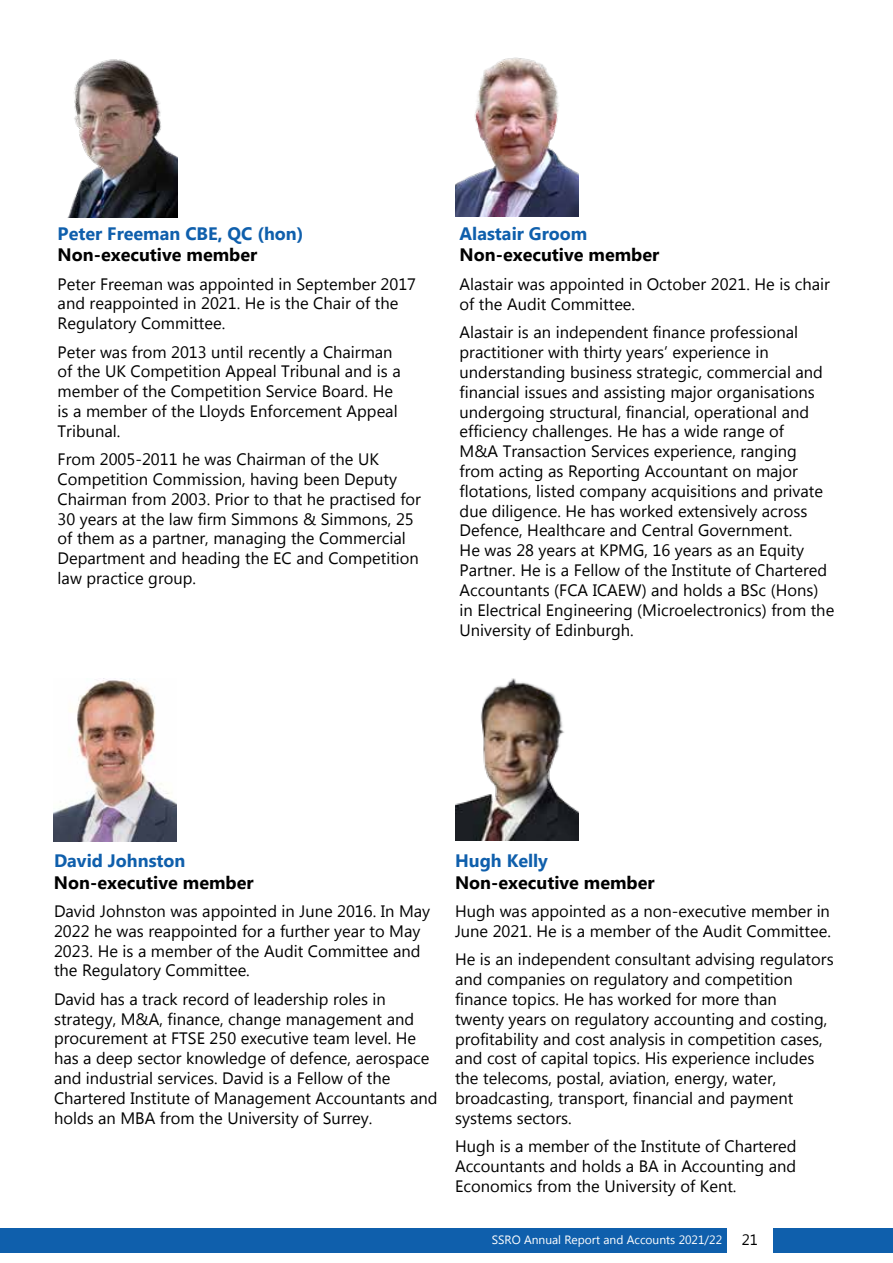
<style>
.page{position:relative;width:893px;height:1263px;background:#fff}
.page>*{position:absolute;margin:0;border:0;box-sizing:border-box;transform-origin:0 0}
.Body_no_number{font:700 18px/21.6px "Myanmar Text";color:#000}
.Body_no_number-2{font:700 18px/21.6px "Myanmar Text";color:#0f5fac}
.Body_no_number-3{font:16.5px/19.8px "Myanmar Text";color:#000}
.t1{font:15px "Myanmar Text";color:#000}
.t2{font:12px "Myanmar Text";color:#fff}
.s1{color:#000}
.s2{color:#0f5fac}
</style>
<div class="page">
<div style="left:0;top:1228px;width:726px;height:24px;background:#0f5fac"></div>
<div style="left:773px;top:1228px;width:120px;height:24px;background:#0f5fac"></div>
<img style="left:455px;top:679px;width:123px;height:162px">
<img style="left:53px;top:678px;width:124px;height:164px">
<img style="left:455px;top:57px;width:124px;height:160px">
<img style="left:67px;top:59px;width:111px;height:159px">
<p class="Body_no_number-2" style="left:58px;top:223px;width:247px">Peter Freeman CBE, QC (hon)<br><span class="s1">Non-executive member</span></p>
<p class="Body_no_number-3" style="left:58px;top:274px;width:360px">Peter Freeman was appointed in September 2017 and reappointed in 2021. He is the Chair of the<br>Regulatory Committee.</p>
<p class="Body_no_number-3" style="left:58px;top:342px;width:345px">Peter was from 2013 until recently a Chairman of the UK Competition Appeal Tribunal and is a member of the Competition Service Board. He is a member of the Lloyds Enforcement Appeal Tribunal.</p>
<p class="Body_no_number-3" style="left:58px;top:449px;width:365px">From 2005-2011 he was Chairman of the UK Competition Commission, having been Deputy Chairman from 2003. Prior to that he practised for 30 years at the law firm Simmons &amp; Simmons, 25 of them as a partner, managing the Commercial Department and heading the EC and Competition law practice group.</p>
<p class="Body_no_number" style="left:460px;top:223px;width:201px"><span class="s2">Alastair Groom<br></span>Non-executive member</p>
<p class="Body_no_number-3" style="left:460px;top:274px;width:372px">Alastair was appointed in October 2021. He is chair of the Audit Committee.</p>
<p class="Body_no_number-3" style="left:460px;top:323px;width:376px">Alastair is an independent finance professional practitioner with thirty years’ experience in understanding business strategic, commercial and financial issues and assisting major organisations undergoing structural, financial, operational and efficiency challenges. He has a wide range of<br>M&amp;A Transaction Services experience, ranging from acting as Reporting Accountant on major flotations, listed company acquisitions and private due diligence. He has worked extensively across Defence, Healthcare and Central Government.<br>He was 28 years at KPMG, 16 years as an Equity Partner. He is a Fellow of the Institute of Chartered Accountants (FCA ICAEW) and holds a BSc (Hons) in Electrical Engineering (Microelectronics) from the University of Edinburgh.</p>
<p class="Body_no_number" style="left:54px;top:850px;width:201px"><span class="s2">David Johnston<br></span>Non-executive member</p>
<p class="Body_no_number-3" style="left:54px;top:901px;width:378px">David Johnston was appointed in June 2016. In May 2022 he was reappointed for a further year to May 2023. He is a member of the Audit Committee and the Regulatory Committee.</p>
<p class="Body_no_number-3" style="left:54px;top:989px;width:385px">David has a track record of leadership roles in strategy, M&amp;A, finance, change management and procurement at FTSE 250 executive team level. He has a deep sector knowledge of defence, aerospace and industrial services. David is a Fellow of the Chartered Institute of Management Accountants and holds an MBA from the University of Surrey.</p>
<p class="Body_no_number" style="left:455px;top:850px;width:201px"><span class="s2">Hugh Kelly<br></span>Non-executive member</p>
<p class="Body_no_number-3" style="left:455px;top:902px;width:377px">Hugh was appointed as a non-executive member in<br>June 2021. He is a member of the Audit Committee.</p>
<p class="Body_no_number-3" style="left:455px;top:950px;width:380px">He is an independent consultant advising regulators and companies on regulatory and competition finance topics. He has worked for more than<br>twenty years on regulatory accounting and costing, profitability and cost analysis in competition cases, and cost of capital topics. His experience includes the telecoms, postal, aviation, energy, water, broadcasting, transport, financial and payment systems sectors.</p>
<p class="Body_no_number-3" style="left:455px;top:1136px;width:343px;text-align:justify">Hugh is a member of the Institute of Chartered Accountants and holds a BA in Accounting and Economics from the University of Kent.</p>
<p class="t2" style="left:492px;top:1233px;width:232px">SSRO Annual Report and Accounts 2021/22</p>
<p class="t1" style="left:742px;top:1231px;width:18px">21</p>
</div>
